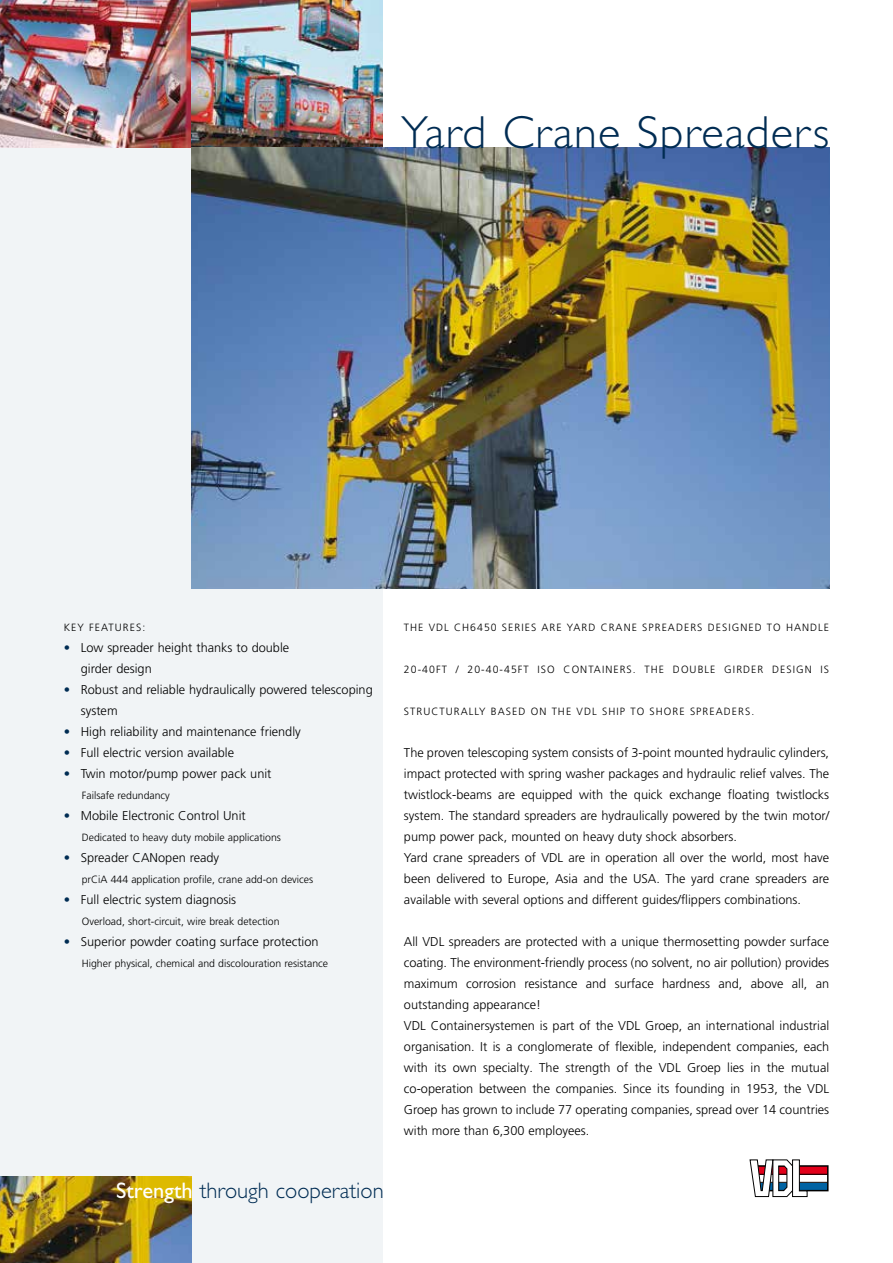
<style>
.page{position:relative;width:893px;height:1263px;background:#fff}
.page>*{position:absolute;margin:0;border:0;box-sizing:border-box;transform-origin:0 0}
.t1{font:300 46.5px "Gill Sans Std";letter-spacing:.025em;color:#002c53}
.t2{font:300 22.5px "Gill Sans Std";color:#002c53}
.t3{font:300 12.75px/21px "Frutiger LT Pro";color:#000}
.t4{font:300 10.5px "Frutiger LT Pro";color:#000}
.t5{font:300 10.5px "Frutiger LT Pro";letter-spacing:.1em;color:#000}
.s1{color:#002c53}
.s2{font-weight:400;color:#fff}
</style>
<div class="page">
<div style="left:0;top:0;width:383px;height:1263px;background:#f1f4f6"></div>
<img style="left:0;top:0;width:383px;height:148px">
<img style="left:191px;top:148px;width:638px;height:441px">
<img style="left:0;top:1177px;width:191px;height:86px">
<svg style="left:749px;top:1159px;width:80px;height:39px"></svg>
<h1 class="t1" style="left:401px;top:106px;width:430px">Yard Crane Spreaders</h1>
<p class="t5" style="left:64px;top:621px;width:83px">KEY FEATURES:</p>
<p class="t3" style="left:81px;top:637px;width:210px;text-indent:-17px"><span class="s1">•</span> Low spreader height thanks to double girder design</p>
<p class="t3" style="left:81px;top:679px;width:293px;text-indent:-17px"><span class="s1">•</span> Robust and reliable hydraulically powered telescoping system</p>
<p class="t3" style="left:64px;top:721px;width:239px"><span class="s1">•</span> High reliability and maintenance friendly</p>
<p class="t3" style="left:64px;top:742px;width:172px"><span class="s1">•</span> Full electric version available</p>
<p class="t3" style="left:64px;top:763px;width:209px"><span class="s1">•</span> Twin motor/pump power pack unit</p>
<p class="t4" style="left:82px;top:789px;width:90px">Failsafe redundancy</p>
<p class="t3" style="left:64px;top:805px;width:183px"><span class="s1">•</span> Mobile Electronic Control Unit</p>
<p class="t4" style="left:82px;top:831px;width:201px">Dedicated to heavy duty mobile applications</p>
<p class="t3" style="left:64px;top:847px;width:157px"><span class="s1">•</span> Spreader CANopen ready</p>
<p class="t4" style="left:82px;top:873px;width:233px">prCiA 444 application profile, crane add-on devices</p>
<p class="t3" style="left:64px;top:889px;width:174px"><span class="s1">•</span> Full electric system diagnosis</p>
<p class="t4" style="left:82px;top:915px;width:199px">Overload, short-circuit, wire break detection</p>
<p class="t3" style="left:64px;top:931px;width:256px"><span class="s1">•</span> Superior powder coating surface protection</p>
<p class="t4" style="left:82px;top:957px;width:248px">Higher physical, chemical and discolouration resistance</p>
<h2 class="t2" style="left:116px;top:1177px;width:269px"><span class="s2">Strength</span> through cooperation</h2>
<p class="t5" style="left:404px;top:621px;width:427px">THE VDL CH6450 SERIES ARE YARD CRANE SPREADERS DESIGNED TO HANDLE</p>
<p class="t5" style="left:404px;top:663px;width:427px">20-40FT / 20-40-45FT ISO CONTAINERS. THE DOUBLE GIRDER DESIGN IS</p>
<p class="t5" style="left:404px;top:705px;width:352px">STRUCTURALLY BASED ON THE VDL SHIP TO SHORE SPREADERS.</p>
<p class="t3" style="left:404px;top:742px;width:427px">The proven telescoping system consists of 3-point mounted hydraulic cylinders, impact protected with spring washer packages and hydraulic relief valves. The twistlock-beams are equipped with the quick exchange floating twistlocks system. The standard spreaders are hydraulically powered by the twin motor/ pump power pack, mounted on heavy duty shock absorbers.<br>Yard crane spreaders of VDL are in operation all over the world, most have been delivered to Europe, Asia and the USA. The yard crane spreaders are available with several options and different guides/flippers combinations.</p>
<p class="t3" style="left:404px;top:931px;width:427px">All VDL spreaders are protected with a unique thermosetting powder surface coating. The environment-friendly process (no solvent, no air pollution) provides maximum corrosion resistance and surface hardness and, above all, an outstanding appearance!<br>VDL Containersystemen is part of the VDL Groep, an international industrial organisation. It is a conglomerate of flexible, independent companies, each with its own specialty. The strength of the VDL Groep lies in the mutual co-operation between the companies. Since its founding in 1953, the VDL Groep has grown to include 77 operating companies, spread over 14 countries with more than 6,300 employees.</p>
</div>
